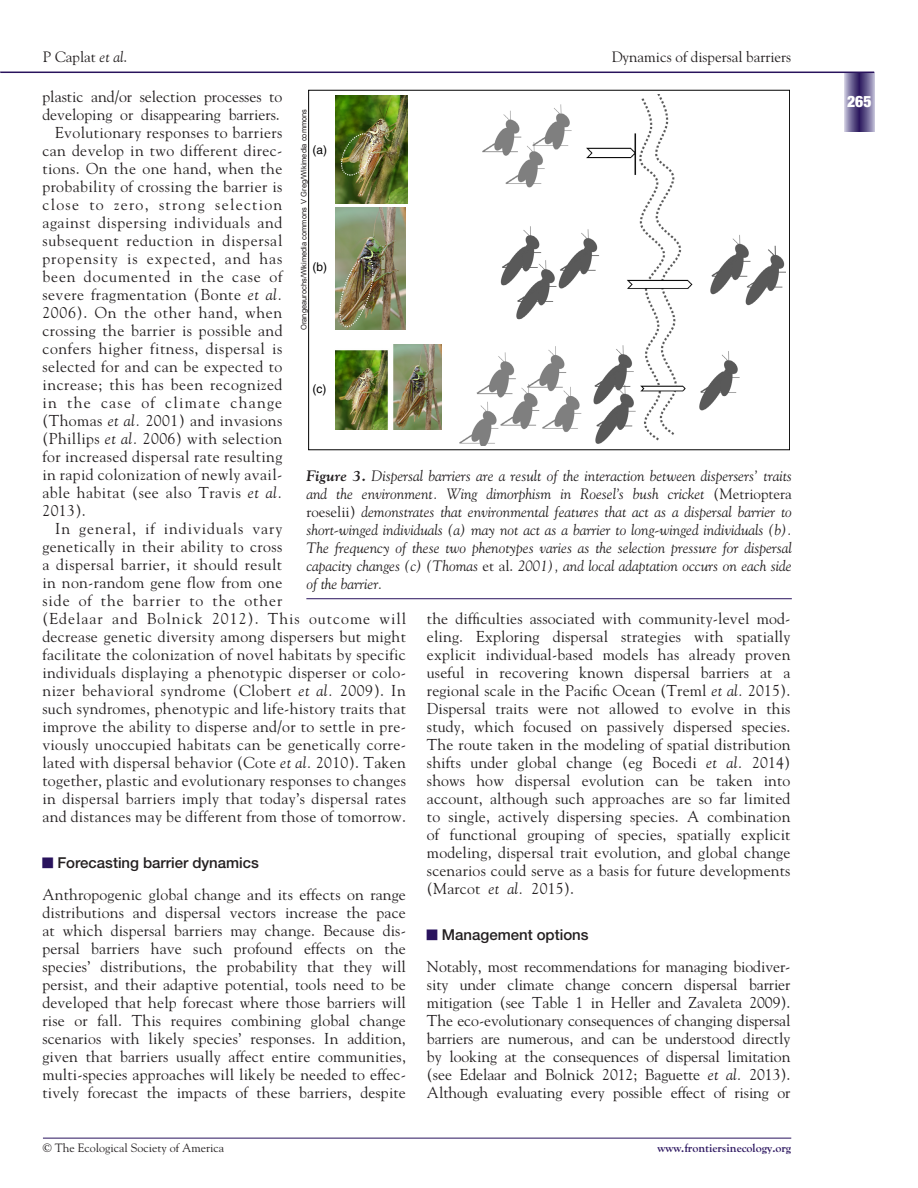
<style>
.page{position:relative;width:918px;height:1188px;background:#fff}
.page>*{position:absolute;margin:0;border:0;box-sizing:border-box;transform-origin:0 0}
.t1{font:15.75px/18px "Goudy";letter-spacing:.025em;color:#231f20;text-align:justify}
.t2{font:15.75px "Goudy";color:#231f20}
.t3{font:15.75px "Goudy";letter-spacing:.065em;color:#231f20}
.t4{font:15.75px "Goudy";letter-spacing:.045em;color:#231f20}
.t5{font:15.75px "Goudy";letter-spacing:.06em;color:#231f20}
.t6{font:15.75px "Goudy";letter-spacing:.08em;color:#231f20}
.t7{font:15.75px "Goudy";letter-spacing:.055em;color:#231f20}
.t8{font:900 condensed 15.75px "Helvetica Neue";color:#fff}
.t9{font:italic 15px/18px "Goudy";color:#231f20;text-align:justify}
.t10{font:500 15px "Helvetica Neue";color:#231f20}
.t11{font:15px "Goudy";color:#231f20}
.t12{font:12px "Goudy";color:#231f20}
.t13{font:700 12px "Goudy";color:#29135d}
.t14{font:12px "Helvetica";color:#000}
.t15{font:7.5px "Arial";color:#231f20}
.s1{font-style:italic}
.s2{font-weight:700}
.s3{font-style:normal}
</style>
<div class="page">
<svg style="left:844px;top:73px;width:30px;height:59px;background:#706696"></svg>
<hr style="left:0;top:72px;width:874px;height:1px;background:#29135d">
<hr style="left:43px;top:1138px;width:748px;height:1px;background:#29135d">
<hr style="left:306px;top:598px;width:486px;height:1px;background:#29135d">
<img style="left:336px;top:345px;width:105px;height:84px">
<img style="left:336px;top:95px;width:72px;height:109px">
<img style="left:336px;top:207px;width:69px;height:122px">
<img style="left:460px;top:94px;width:326px;height:352px">
<p class="t11" style="left:43px;top:47px;width:86px">P Caplat <span class="s1">et al</span>.</p>
<p class="t11" style="left:612px;top:47px;width:181px">Dynamics of dispersal barriers</p>
<p class="t2" style="left:42px;top:87px;width:241px">plastic and/or selection processes to</p>
<p class="t2" style="left:42px;top:105px;width:239px">developing or disappearing barriers.</p>
<p class="t1" style="left:55px;top:123px;width:229px">Evolutionary responses to barriers</p>
<p class="t1" style="left:42px;top:141px;width:241px">can develop in two different direc-</p>
<p class="t1" style="left:42px;top:159px;width:241px">tions. On the one hand, when the</p>
<p class="t1" style="left:42px;top:177px;width:241px">probability of crossing the barrier is</p>
<p class="t6" style="left:42px;top:195px;width:241px">close to zero, strong selection</p>
<p class="t1" style="left:42px;top:213px;width:241px">against dispersing individuals and</p>
<p class="t4" style="left:42px;top:231px;width:241px">subsequent reduction in dispersal</p>
<p class="t3" style="left:42px;top:249px;width:242px">propensity is expected, and has</p>
<p class="t7" style="left:42px;top:267px;width:242px">been documented in the case of</p>
<p class="t1" style="left:42px;top:285px;width:242px">severe fragmentation (Bonte <span class="s1">et al.</span></p>
<p class="t4" style="left:42px;top:303px;width:241px">2006). On the other hand, when</p>
<p class="t1" style="left:42px;top:321px;width:242px">crossing the barrier is possible and</p>
<p class="t1" style="left:42px;top:339px;width:241px">confers higher fitness, dispersal is</p>
<p class="t1" style="left:42px;top:357px;width:241px">selected for and can be expected to</p>
<p class="t1" style="left:42px;top:375px;width:242px">increase; this has been recognized</p>
<p class="t6" style="left:42px;top:393px;width:241px">in the case of climate change</p>
<p class="t1" style="left:42px;top:411px;width:241px">(Thomas <span class="s1">et al.</span> 2001) and invasions</p>
<p class="t1" style="left:42px;top:429px;width:241px">(Phillips <span class="s1">et al.</span> 2006) with selection</p>
<p class="t1" style="left:42px;top:447px;width:241px">for increased dispersal rate resulting</p>
<p class="t1" style="left:42px;top:465px;width:241px">in rapid colonization of newly avail-</p>
<p class="t1" style="left:42px;top:483px;width:242px">able habitat (see also Travis <span class="s1">et al.</span></p>
<p class="t1" style="left:42px;top:501px;width:45px">2013).</p>
<p class="t5" style="left:55px;top:519px;width:229px">In general, if individuals vary</p>
<p class="t1" style="left:42px;top:537px;width:241px">genetically in their ability to cross</p>
<p class="t1" style="left:42px;top:555px;width:241px">a dispersal barrier, it should result</p>
<p class="t1" style="left:42px;top:573px;width:241px">in non-random gene flow from one</p>
<p class="t5" style="left:42px;top:591px;width:241px">side of the barrier to the other</p>
<p class="t3" style="left:42px;top:609px;width:365px">(Edelaar and Bolnick 2012). This outcome will</p>
<p class="t1" style="left:42px;top:627px;width:365px">decrease genetic diversity among dispersers but might</p>
<p class="t1" style="left:42px;top:645px;width:365px">facilitate the colonization of novel habitats by specific</p>
<p class="t1" style="left:42px;top:663px;width:365px">individuals displaying a phenotypic disperser or colo-</p>
<p class="t1" style="left:42px;top:681px;width:365px">nizer behavioral syndrome (Clobert <span class="s1">et al.</span> 2009). In</p>
<p class="t1" style="left:42px;top:699px;width:365px">such syndromes, phenotypic and life-history traits that</p>
<p class="t1" style="left:42px;top:717px;width:365px">improve the ability to disperse and/or to settle in pre-</p>
<p class="t1" style="left:42px;top:735px;width:365px">viously unoccupied habitats can be genetically corre-</p>
<p class="t1" style="left:42px;top:753px;width:365px">lated with dispersal behavior (Cote <span class="s1">et al.</span> 2010). Taken</p>
<p class="t1" style="left:42px;top:771px;width:365px">together, plastic and evolutionary responses to changes</p>
<p class="t1" style="left:42px;top:789px;width:365px">in dispersal barriers imply that today’s dispersal rates</p>
<p class="t1" style="left:42px;top:807px;width:365px">and distances may be different from those of tomorrow.</p>
<p class="t10" style="left:57px;top:854px;width:203px">Forecasting barrier dynamics</p>
<p class="t1" style="left:42px;top:885px;width:365px">Anthropogenic global change and its effects on range distributions and dispersal vectors increase the pace at which dispersal barriers may change. Because dis&shy;persal barriers have such profound effects on the species’ distributions, the probability that they will persist, and their adaptive potential, tools need to be developed that help forecast where those barriers will rise or fall. This requires combining global change scenarios with likely species’ responses. In addition, given that barriers usually affect entire communities, multi-species approaches will likely be needed to effec&shy;tively forecast the impacts of these barriers, despite</p>
<p class="t15" style="left:299px;top:204px;width:96px;rotate:-90deg">V Greg/Wikimedia commons</p>
<p class="t15" style="left:299px;top:330px;width:124px;rotate:-90deg">Orangeaurochs/Wikimedia commons</p>
<p class="t14" style="left:312px;top:143px;width:16px">(a)</p>
<p class="t14" style="left:312px;top:260px;width:16px">(b)</p>
<p class="t14" style="left:312px;top:382px;width:15px">(c)</p>
<p class="t9" style="left:306px;top:467px;width:487px"><span class="s2">Figure 3.</span> Dispersal barriers are a result of the interaction between dispersers’ traits and the environment. Wing dimorphism in Roesel’s bush cricket <span class="s3">(Metrioptera roeselii)</span> demonstrates that environmental features that act as a dispersal barrier to short-winged individuals (a) may not act as a barrier to long-winged individuals (b).<br>The frequency of these two phenotypes varies as the selection pressure for dispersal capacity changes (c) (Thomas <span class="s3">et al.</span> 2001), and local adaptation occurs on each side of the barrier.</p>
<p class="t1" style="left:427px;top:609px;width:365px">the difficulties associated with community-level mod&shy;eling. Exploring dispersal strategies with spatially explicit individual-based models has already proven useful in recovering known dispersal barriers at a regional scale in the Pacific Ocean (Treml <span class="s1">et al.</span> 2015).<br>Dispersal traits were not allowed to evolve in this study, which focused on passively dispersed species.<br>The route taken in the modeling of spatial distribution shifts under global change (eg Bocedi <span class="s1">et al.</span> 2014) shows how dispersal evolution can be taken into account, although such approaches are so far limited to single, actively dispersing species. A combination of functional grouping of species, spatially explicit modeling, dispersal trait evolution, and global change scenarios could serve as a basis for future developments (Marcot <span class="s1">et al.</span> 2015).</p>
<p class="t10" style="left:442px;top:926px;width:148px">Management options</p>
<p class="t1" style="left:427px;top:957px;width:365px">Notably, most recommendations for managing biodiver&shy;sity under climate change concern dispersal barrier mitigation (see Table 1 in Heller and Zavaleta 2009).<br>The eco-evolutionary consequences of changing dispersal barriers are numerous, and can be understood directly by looking at the consequences of dispersal limitation (see Edelaar and Bolnick 2012; Baguette <span class="s1">et al.</span> 2013).<br>Although evaluating every possible effect of rising or</p>
<p class="t12" style="left:43px;top:1140px;width:183px">© The Ecological Society of America</p>
<p class="t13" style="left:658px;top:1141px;width:135px">www.frontiersinecology.org</p>
<p class="t8" style="left:847px;top:92px;width:26px">265</p>
</div>
